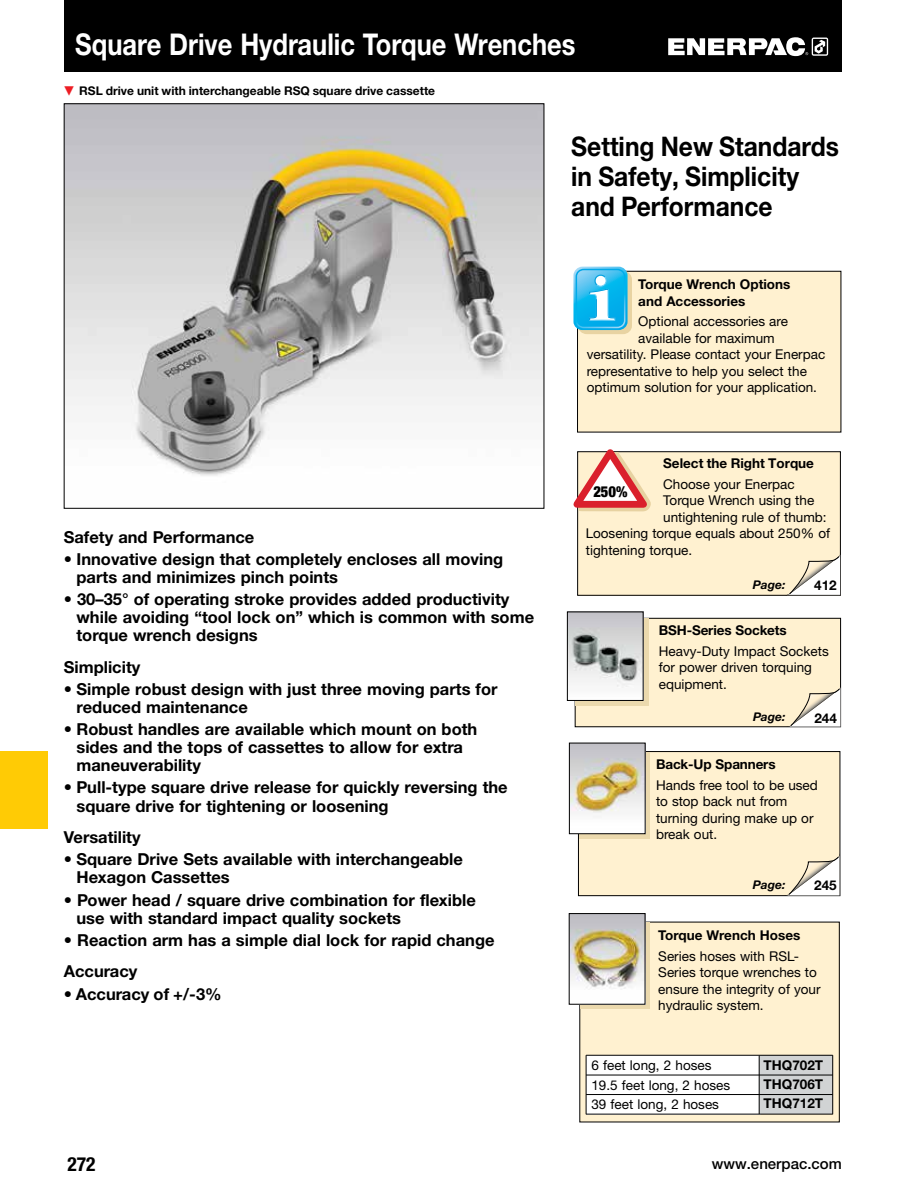
<style>
.page{position:relative;width:918px;height:1188px;background:#fff}
.page>*{position:absolute;margin:0;border:0;box-sizing:border-box;transform-origin:0 0}
.t1{font:700 30px "Helvetica Neue LTW1 G";color:#fff;scale:.85 1}
.t2{font:700 27px/30px "Helvetica Neue LTW1 G";color:#000;scale:.91 1}
.t3{font:700 condensed 19.5px "Helvetica Neue LTW1 G";color:#000}
.t4{font:700 16.5px/18px "Helvetica Neue LTW1 G";color:#000}
.t5{font:900 condensed 15.15px "Helvetica Neue";color:#000;scale:.96 1}
.t6{font:500 15px "Helvetica Neue LTW1 G";color:#000}
.t7{font:13.5px/16.5px "Helvetica Neue LTW1 G";color:#000}
.t8{font:700 13.5px/19.5px "Helvetica Neue LTW1 G";color:#000;text-align:justify}
.t9{font:700 12px "Helvetica Neue LTW1 G";color:#000}
.t10{font:italic 700 12px "Helvetica Neue LTW1 G";color:#000}
.s1{color:#ed1d24}
</style>
<div class="page">
<div style="left:0;top:751px;width:47px;height:77px;background:#ffcb05"></div>
<div style="left:575px;top:618px;width:266px;height:109px;background:#fff1d0"></div>
<div style="left:575px;top:618px;width:266px;height:109px;border:1px solid #000"></div>
<svg style="left:786px;top:684px;width:55px;height:43px"></svg>
<img style="left:66px;top:105px;width:476px;height:371px">
<div style="left:576px;top:619px;width:73px;height:87px;background:#ebd9ad"></div>
<img style="left:569px;top:614px;width:73px;height:85px">
<div style="left:567px;top:612px;width:77px;height:89px;border:1px solid #000"></div>
<div style="left:578px;top:752px;width:262px;height:144px;background:#fff1d0"></div>
<div style="left:578px;top:751px;width:262px;height:145px;border:1px solid #000"></div>
<div style="left:579px;top:752px;width:71px;height:86px;background:#ebd9ad"></div>
<img style="left:571px;top:745px;width:73px;height:87px">
<div style="left:569px;top:743px;width:77px;height:91px;border:1px solid #000"></div>
<svg style="left:784px;top:852px;width:56px;height:45px"></svg>
<div style="left:578px;top:452px;width:262px;height:143px;background:#fff1d0"></div>
<div style="left:577px;top:451px;width:264px;height:145px;border:1px solid #000"></div>
<svg style="left:573px;top:449px;width:78px;height:62px"></svg>
<svg style="left:785px;top:552px;width:55px;height:44px"></svg>
<div style="left:578px;top:271px;width:263px;height:161px;background:#fff1d0"></div>
<div style="left:577px;top:271px;width:264px;height:161px;border:1px solid #000"></div>
<div style="left:578px;top:271px;width:54px;height:63px;background:#e8d3a2;border-radius:9px"></div>
<svg style="left:573px;top:267px;width:55px;height:63px"></svg>
<div style="left:580px;top:922px;width:259px;height:200px;background:#fff1d0"></div>
<div style="left:586px;top:1055px;width:175px;height:59px;background:#fff"></div>
<svg style="left:580px;top:923px;width:70px;height:86px"></svg>
<img style="left:571px;top:915px;width:72px;height:88px">
<div style="left:759px;top:1055px;width:74px;height:59px;background:#d1d3d4"></div>
<hr style="left:586px;top:1075px;width:247px;height:1px;background:#000">
<hr style="left:586px;top:1055px;width:247px;height:1px;background:#000">
<hr style="left:586px;top:1114px;width:247px;height:1px;background:#000">
<hr style="left:586px;top:1094px;width:247px;height:1px;background:#000">
<hr style="left:586px;top:1055px;width:1px;height:59px;background:#000">
<hr style="left:832px;top:1055px;width:1px;height:59px;background:#000">
<hr style="left:759px;top:1056px;width:1px;height:58px;background:#000">
<div style="left:64px;top:0;width:778px;height:72px;background:#000"></div>
<svg style="left:668px;top:37px;width:160px;height:19px"></svg>
<h1 class="t1" style="left:75px;top:25px;width:590px">Square Drive Hydraulic Torque Wrenches</h1>
<p class="t9" style="left:63px;top:83px;width:374px"><span class="s1">▼</span> RSL drive unit with interchangeable RSQ square drive cassette</p>
<p class="t4" style="left:64px;top:528px;width:192px">Safety and Performance</p>
<p class="t4" style="left:77px;top:550px;width:428px;text-indent:-13px">• Innovative design that completely encloses all moving parts and minimizes pinch points</p>
<p class="t4" style="left:77px;top:590px;width:459px;text-indent:-13px">• 30–35° of operating stroke provides added productivity while avoiding “tool lock on” which is common with some torque wrench designs</p>
<p class="t4" style="left:64px;top:658px;width:78px">Simplicity</p>
<p class="t4" style="left:77px;top:680px;width:423px;text-indent:-13px">• Simple robust design with just three moving parts for reduced maintenance</p>
<p class="t4" style="left:77px;top:720px;width:402px;text-indent:-13px">• Robust handles are available which mount on both sides and the tops of cassettes to allow for extra maneuverability</p>
<p class="t4" style="left:77px;top:779px;width:433px;text-indent:-13px">• Pull-type square drive release for quickly reversing the square drive for tightening or loosening</p>
<p class="t4" style="left:64px;top:828px;width:78px">Versatility</p>
<p class="t4" style="left:77px;top:850px;width:388px;text-indent:-13px">• Square Drive Sets available with interchangeable<br>Hexagon Cassettes</p>
<p class="t4" style="left:77px;top:891px;width:401px;text-indent:-13px">• Power head / square drive combination for flexible use with standard impact quality sockets</p>
<p class="t4" style="left:64px;top:924px;width:432px;line-height:31.5px">• Reaction arm has a simple dial lock for rapid change<br>Accuracy</p>
<p class="t4" style="left:64px;top:985px;width:159px">• Accuracy of +/-3%</p>
<h2 class="t2" style="left:571px;top:131px;width:296px">Setting New Standards in Safety, Simplicity and Performance</h2>
<p class="t8" style="left:638px;top:276px;width:154px;line-height:16.5px">Torque Wrench Options and Accessories</p>
<p class="t7" style="left:638px;top:313px;width:151px">Optional accessories are</p>
<p class="t7" style="left:638px;top:330px;width:138px">available for maximum</p>
<p class="t7" style="left:587px;top:346px;width:240px">versatility. Please contact your Enerpac</p>
<p class="t7" style="left:587px;top:363px;width:222px">representative to help you select the</p>
<p class="t7" style="left:587px;top:379px;width:232px">optimum solution for your application.</p>
<p class="t8" style="left:663px;top:453px;width:152px">Select the Right Torque</p>
<p class="t7" style="left:663px;top:476px;width:133px">Choose your Enerpac</p>
<p class="t7" style="left:663px;top:492px;width:153px">Torque Wrench using the</p>
<p class="t7" style="left:663px;top:509px;width:165px">untightening rule of thumb:</p>
<p class="t7" style="left:586px;top:525px;width:246px">Loosening torque equals about 250% of</p>
<p class="t7" style="left:586px;top:542px;width:108px">tightening torque.</p>
<p class="t10" style="left:753px;top:577px;width:34px">Page:</p>
<p class="t5" style="left:593px;top:482px;width:37px">250%</p>
<p class="t8" style="left:814px;top:575px;width:24px">412</p>
<p class="t8" style="left:659px;top:620px;width:129px">BSH-Series Sockets</p>
<p class="t7" style="left:659px;top:643px;width:171px">Heavy-Duty Impact Sockets for power driven torquing equipment.</p>
<p class="t10" style="left:753px;top:709px;width:34px">Page:</p>
<p class="t8" style="left:814px;top:709px;width:24px">244</p>
<p class="t8" style="left:656px;top:754px;width:121px">Back-Up Spanners</p>
<p class="t7" style="left:656px;top:776px;width:163px">Hands free tool to be used to stop back nut from turning during make up or break out.</p>
<p class="t10" style="left:753px;top:877px;width:34px">Page:</p>
<p class="t8" style="left:814px;top:875px;width:24px">245</p>
<p class="t8" style="left:658px;top:925px;width:144px">Torque Wrench Hoses</p>
<p class="t7" style="left:658px;top:947px;width:164px">Series hoses with RSL-<br>Series torque wrenches to ensure the integrity of your hydraulic system.</p>
<p class="t7" style="left:591px;top:1056px;width:140px;line-height:19.5px">6 feet long, 2 hoses<br>19.5 feet long, 2 hoses<br>39 feet long, 2 hoses</p>
<p class="t8" style="left:764px;top:1055px;width:61px">THQ702T THQ706T THQ712T</p>
<p class="t3" style="left:68px;top:1153px;width:30px">272</p>
<p class="t6" style="left:712px;top:1154px;width:132px">www.enerpac.com</p>
</div>
